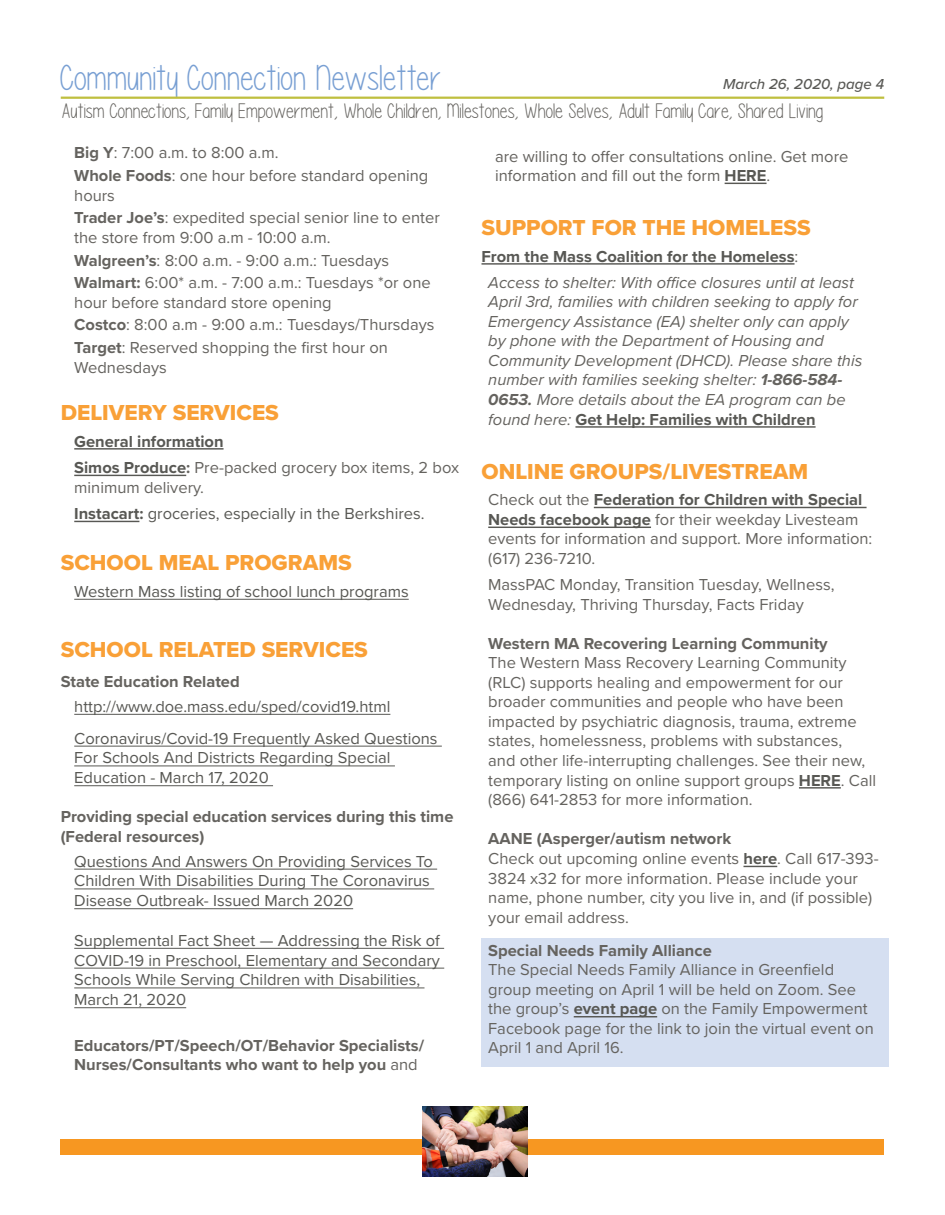
<style>
.page{position:relative;width:945px;height:1215px;background:#fff}
.page>*{position:absolute;margin:0;border:0;box-sizing:border-box;transform-origin:0 0}
.t1{font:36px "Please write me a song";color:#789fd3}
.t2{font:22.5px "Proxima Nova Extrabld";color:#f9a037}
.t3{font:21px "Please write me a song";color:#65635f}
.t4{font:16.5px/19.5px "Proxima Nova";color:#65635f}
.t5{font:16.5px/19.8px "Proxima Nova";color:#585854}
.t6{font:italic 16.5px/19.5px "Proxima Nova";color:#65635f}
.t7{font:700 16.5px/19.8px "Proxima Nova";color:#65635f}
.t8{font:700 16.5px "Proxima Nova";color:#585854}
.t9{font:italic 500 15px "Proxima Nova";color:#595955}
.s1{font-weight:700}
.s2{font-weight:700;color:#585854}
.s3{font-weight:400}
.s4{font-weight:400;color:#65635f}
.s5{font-weight:700;font-style:normal;color:#585854}
</style>
<div class="page">
<div style="left:482px;top:938px;width:407px;height:128px;background:#d5dff1"></div>
<div style="left:61px;top:1139px;width:823px;height:15px;background:#f79721"></div>
<img style="left:423px;top:1107px;width:104px;height:69px">
<hr style="left:74px;top:448px;width:150px;height:2px;background:#585854">
<hr style="left:74px;top:475px;width:112px;height:1px;background:#585854">
<hr style="left:74px;top:521px;width:65px;height:1px;background:#585854">
<hr style="left:74px;top:599px;width:335px;height:1px;background:#585854">
<hr style="left:74px;top:714px;width:316px;height:1px;background:#585854">
<hr style="left:74px;top:746px;width:368px;height:1px;background:#585854">
<hr style="left:74px;top:765px;width:321px;height:1px;background:#585854">
<hr style="left:74px;top:785px;width:199px;height:1px;background:#585854">
<hr style="left:74px;top:869px;width:363px;height:1px;background:#585854">
<hr style="left:74px;top:888px;width:360px;height:1px;background:#585854">
<hr style="left:74px;top:908px;width:279px;height:1px;background:#585854">
<hr style="left:74px;top:948px;width:370px;height:1px;background:#585854">
<hr style="left:74px;top:968px;width:370px;height:1px;background:#585854">
<hr style="left:74px;top:987px;width:351px;height:1px;background:#585854">
<hr style="left:74px;top:1007px;width:112px;height:1px;background:#585854">
<hr style="left:725px;top:183px;width:42px;height:1px;background:#585854">
<hr style="left:482px;top:263px;width:313px;height:2px;background:#585854">
<hr style="left:575px;top:426px;width:241px;height:2px;background:#585854">
<hr style="left:594px;top:507px;width:273px;height:1px;background:#585854">
<hr style="left:488px;top:527px;width:163px;height:1px;background:#585854">
<hr style="left:799px;top:787px;width:42px;height:2px;background:#585854">
<hr style="left:744px;top:866px;width:33px;height:1px;background:#585854">
<hr style="left:574px;top:1016px;width:83px;height:1px;background:#585854">
<hr style="left:61px;top:97px;width:823px;height:2px;background:#bfbf3f">
<p class="t1" style="left:61px;top:59px;width:383px">Community Connection Newsletter</p>
<p class="t3" style="left:61px;top:100px;width:764px">Autism Connections, Family Empowerment, Whole Children, Milestones, Whole Selves, Adult Family Care, Shared Living</p>
<p class="t9" style="left:723px;top:72px;width:162px">March 26, 2020, page 4</p>
<p class="t4" style="left:74px;top:142px;width:206px"><span class="s1">Big Y</span>: 7:00 a.m. to 8:00 a.m.</p>
<p class="t4" style="left:74px;top:165px;width:356px"><span class="s1">Whole Foods</span>: one hour before standard opening hours</p>
<p class="t4" style="left:74px;top:207px;width:367px"><span class="s1">Trader Joe’s</span>: expedited special senior line to enter the store from 9:00 a.m - 10:00 a.m.</p>
<p class="t4" style="left:74px;top:250px;width:317px"><span class="s1">Walgreen’s</span>: 8:00 a.m. - 9:00 a.m.: Tuesdays</p>
<p class="t4" style="left:74px;top:272px;width:358px"><span class="s1">Walmart:</span> 6:00* a.m. - 7:00 a.m.: Tuesdays *or one hour before standard store opening</p>
<p class="t4" style="left:74px;top:315px;width:362px"><span class="s1">Costco</span>: 8:00 a.m - 9:00 a.m.: Tuesdays/Thursdays</p>
<p class="t4" style="left:74px;top:337px;width:315px"><span class="s1">Target</span>: Reserved shopping the first hour on<br>Wednesdays</p>
<p class="t2" style="left:61px;top:396px;width:220px">DELIVERY SERVICES</p>
<p class="t8" style="left:74px;top:429px;width:151px">General information</p>
<p class="t4" style="left:74px;top:457px;width:386px"><span class="s2">Simos Produce</span><span class="s1">:</span> Pre-packed grocery box items, 2 box minimum delivery.</p>
<p class="t5" style="left:74px;top:503px;width:352px"><span class="s1">Instacart:</span> groceries, especially in the Berkshires.</p>
<p class="t2" style="left:61px;top:546px;width:293px">SCHOOL MEAL PROGRAMS</p>
<p class="t5" style="left:74px;top:581px;width:336px">Western Mass listing of school lunch programs</p>
<p class="t2" style="left:61px;top:632px;width:309px">SCHOOL RELATED SERVICES</p>
<p class="t7" style="left:61px;top:672px;width:180px">State Education Related</p>
<p class="t5" style="left:74px;top:696px;width:318px">http://www.doe.mass.edu/sped/covid19.html</p>
<p class="t5" style="left:74px;top:727px;width:365px">Coronavirus/Covid-19 Frequently Asked Questions<br>For Schools And Districts Regarding Special<br>Education - March 17, 2020</p>
<p class="t7" style="left:61px;top:807px;width:394px">Providing special education services during this time (Federal resources)</p>
<p class="t5" style="left:74px;top:850px;width:360px">Questions And Answers On Providing Services To<br>Children With Disabilities During The Coronavirus<br>Disease Outbreak- Issued March 2020</p>
<p class="t5" style="left:74px;top:930px;width:367px">Supplemental Fact Sheet — Addressing the Risk of COVID-19 in Preschool, Elementary and Secondary Schools While Serving Children with Disabilities, March 21, 2020</p>
<p class="t7" style="left:74px;top:1035px;width:351px">Educators/PT/Speech/OT/Behavior Specialists/<br>Nurses/Consultants who want to help you <span class="s3">and</span></p>
<p class="t4" style="left:495px;top:146px;width:355px">are willing to offer consultations online. Get more information and fill out the form <span class="s2">HERE</span>.</p>
<p class="t2" style="left:482px;top:211px;width:331px">SUPPORT FOR THE HOMELESS</p>
<p class="t8" style="left:482px;top:244px;width:318px">From the Mass Coalition for the Homeless<span class="s4">:</span></p>
<p class="t6" style="left:488px;top:272px;width:376px">Access to shelter: With office closures until at least April 3rd, families with children seeking to apply for Emergency Assistance (EA) shelter only can apply by phone with the Department of Housing and Community Development (DHCD). Please share this number with families seeking shelter: <span class="s1">1-866-584- 0653.</span> More details about the EA program can be found here: <span class="s5">Get Help: Families with Children</span></p>
<p class="t2" style="left:482px;top:454px;width:328px">ONLINE GROUPS/LIVESTREAM</p>
<p class="t4" style="left:488px;top:489px;width:386px">Check out the <span class="s2">Federation for Children with Special Needs facebook page</span> for their weekday Livesteam events for information and support. More information: (617) 236-7210.</p>
<p class="t4" style="left:488px;top:574px;width:348px">MassPAC Monday, Transition Tuesday, Wellness,<br>Wednesday, Thriving Thursday, Facts Friday</p>
<p class="t7" style="left:488px;top:633px;width:341px">Western MA Recovering Learning Community</p>
<p class="t4" style="left:488px;top:652px;width:389px">The Western Mass Recovery Learning Community (RLC) supports healing and empowerment for our broader communities and people who have been impacted by psychiatric diagnosis, trauma, extreme states, homelessness, problems with substances,<br>and other life-interrupting challenges. See their new, temporary listing on online support groups <span class="s2">HERE</span>. Call (866) 641-2853 for more information.</p>
<p class="t7" style="left:488px;top:829px;width:244px">AANE (Asperger/autism network</p>
<p class="t4" style="left:488px;top:848px;width:392px">Check out upcoming online events <span class="s2">here</span>. Call 617-393- 3824 x32 for more information. Please include your name, phone number, city you live in, and (if possible) your email address.</p>
<p class="t7" style="left:488px;top:940px;width:225px">Special Needs Family Alliance</p>
<p class="t4" style="left:488px;top:959px;width:387px">The Special Needs Family Alliance in Greenfield group meeting on April 1 will be held on Zoom. See the group’s <span class="s2">event page</span> on the Family Empowerment Facebook page for the link to join the virtual event on April 1 and April 16.</p>
</div>
